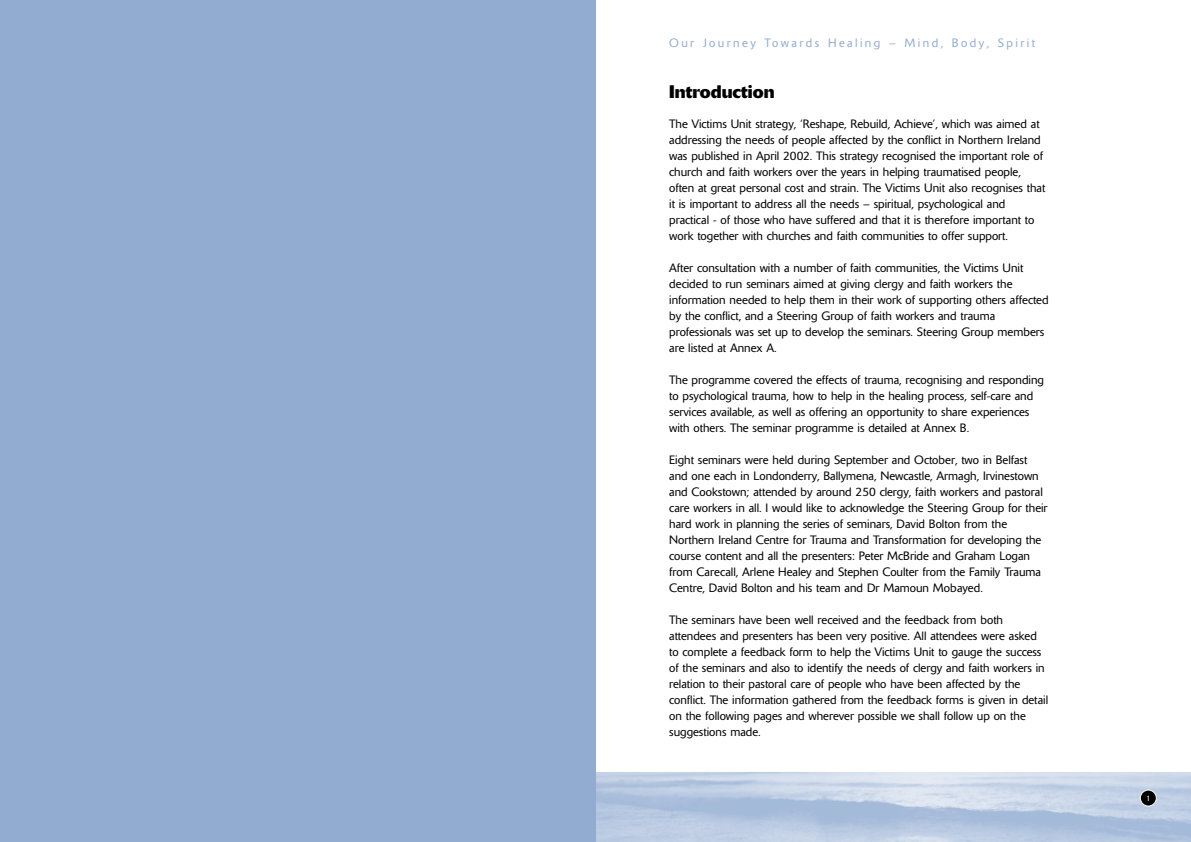
<style>
.page{position:relative;width:1191px;height:842px;background:#fff}
.page>*{position:absolute;margin:0;border:0;box-sizing:border-box;transform-origin:0 0}
.t1{font:700 18px "Delta";color:#000}
.t2{font:300 12px/16px "Delta";color:#000}
.t3{font:300 12px "Delta";letter-spacing:.2em;color:#92acd1}
.t4{font:300 8px "Delta";color:#fff}
</style>
<div class="page">
<svg style="left:1139px;top:789px;width:17px;height:17px"></svg>
<div style="left:0;top:0;width:595px;height:842px;background:#92acd1"></div>
<p class="t3" style="left:669px;top:39px;width:367px">Our Journey Towards Healing – Mind, Body, Spirit</p>
<h1 class="t1" style="left:669px;top:85px;width:107px">Introduction</h1>
<p class="t2" style="left:669px;top:117px;width:378px">The Victims Unit strategy, ‘Reshape, Rebuild, Achieve’, which was aimed at addressing the needs of people affected by the conflict in Northern Ireland was published in April 2002. This strategy recognised the important role of church and faith workers over the years in helping traumatised people, often at great personal cost and strain. The Victims Unit also recognises that it is important to address all the needs – spiritual, psychological and practical - of those who have suffered and that it is therefore important to work together with churches and faith communities to offer support.</p>
<p class="t2" style="left:669px;top:261px;width:381px">After consultation with a number of faith communities, the Victims Unit decided to run seminars aimed at giving clergy and faith workers the information needed to help them in their work of supporting others affected by the conflict, and a Steering Group of faith workers and trauma professionals was set up to develop the seminars. Steering Group members are listed at Annex A.</p>
<p class="t2" style="left:669px;top:373px;width:376px">The programme covered the effects of trauma, recognising and responding to psychological trauma, how to help in the healing process, self-care and services available, as well as offering an opportunity to share experiences with others. The seminar programme is detailed at Annex B.</p>
<p class="t2" style="left:669px;top:453px;width:380px">Eight seminars were held during September and October, two in Belfast and one each in Londonderry, Ballymena, Newcastle, Armagh, Irvinestown and Cookstown; attended by around 250 clergy, faith workers and pastoral care workers in all. I would like to acknowledge the Steering Group for their hard work in planning the series of seminars, David Bolton from the Northern Ireland Centre for Trauma and Transformation for developing the course content and all the presenters: Peter McBride and Graham Logan from Carecall, Arlene Healey and Stephen Coulter from the Family Trauma Centre, David Bolton and his team and Dr Mamoun Mobayed.</p>
<p class="t2" style="left:669px;top:613px;width:380px">The seminars have been well received and the feedback from both attendees and presenters has been very positive. All attendees were asked to complete a feedback form to help the Victims Unit to gauge the success of the seminars and also to identify the needs of clergy and faith workers in relation to their pastoral care of people who have been affected by the conflict. The information gathered from the feedback forms is given in detail on the following pages and wherever possible we shall follow up on the suggestions made.</p>
<p class="t4" style="left:1146px;top:795px;width:6px">1</p>
</div>
